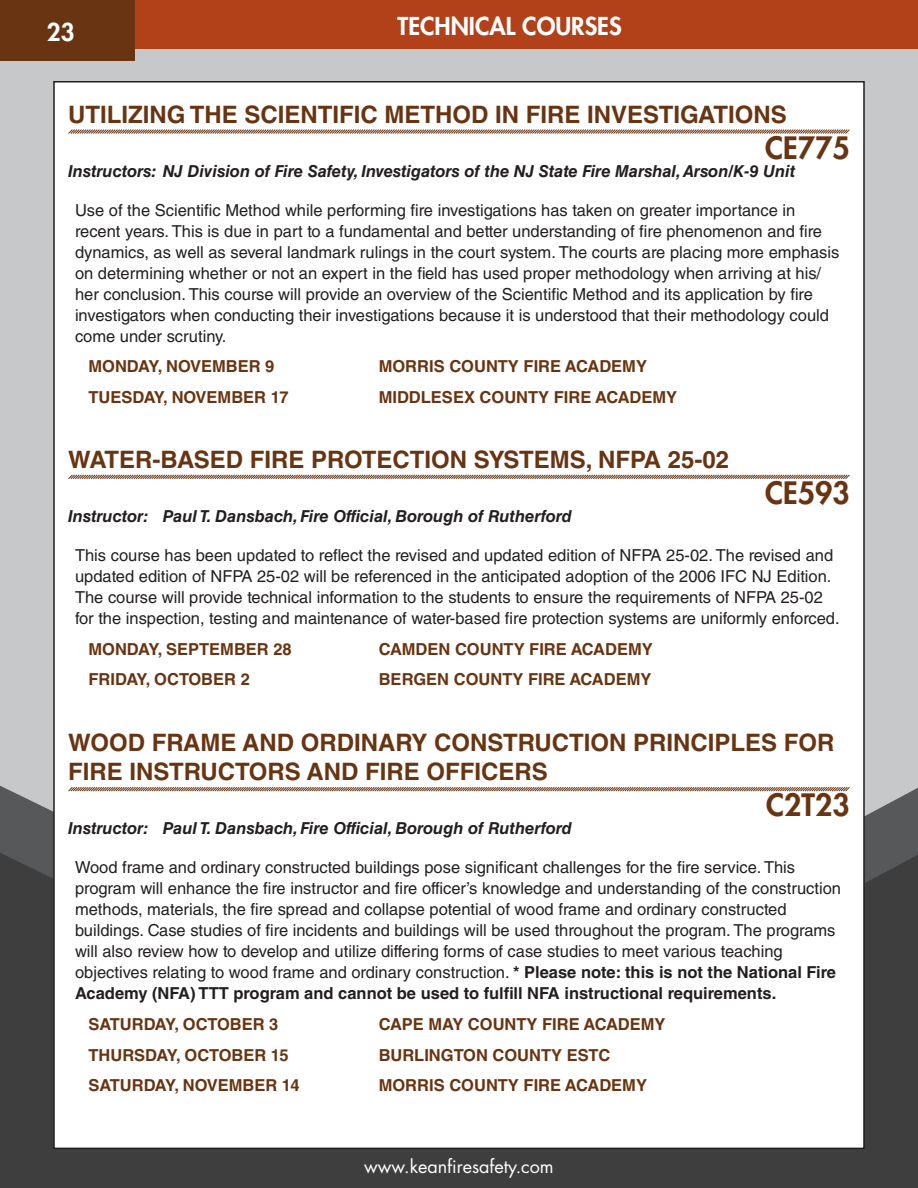
<style>
.page{position:relative;width:918px;height:1188px;background:#c7c8ca}
.page>*{position:absolute;margin:0;border:0;box-sizing:border-box;transform-origin:0 0}
.CourseID{font:800 30px "Futura Std";color:#683411}
.CourseHeader{font:700 24px/28.8px "Helvetica LT Std";color:#683411}
.Dates{font:800 24px "Futura Std";color:#fff}
.t1{font:18px "Futura Std";color:#fff}
.Body_Text{font:16.5px/21px "Helvetica LT Std";color:#231f20}
.Dates-2{font:700 16.5px "Helvetica LT Std";color:#683411}
.Instructor{font:italic 700 16.5px "Helvetica LT Std";color:#231f20}
.s1{font-weight:700}
</style>
<div class="page">
<svg style="left:0;top:785px;width:918px;height:55px;fill:#57585a"></svg>
<div style="left:0;top:840px;width:918px;height:348px;background:#3e3e3f"></div>
<div style="left:0;top:0;width:918px;height:49px;background:#b24119"></div>
<div style="left:0;top:0;width:135px;height:61px;background:#683411"></div>
<div style="left:54px;top:82px;width:810px;height:1066px;background:#fff"></div>
<svg style="left:68px;top:129px;width:782px;height:5px;background:#b49b8a"></svg>
<svg style="left:68px;top:474px;width:782px;height:5px;background:#b59b8a"></svg>
<svg style="left:68px;top:787px;width:782px;height:5px;background:#b59b8a"></svg>
<p class="Dates" style="left:47px;top:16px;width:29px">23</p>
<p class="Dates" style="left:398px;top:11px;width:226px">TECHNICAL COURSES</p>
<p class="CourseHeader" style="left:68px;top:99px;width:720px">UTILIZING THE SCIENTIFIC METHOD IN FIRE INVESTIGATIONS</p>
<p class="CourseID" style="left:765px;top:128px;width:86px">CE775</p>
<p class="Instructor" style="left:68px;top:161px;width:729px">Instructors: NJ Division of Fire Safety, Investigators of the NJ State Fire Marshal, Arson/K-9 Unit</p>
<p class="Body_Text" style="left:75px;top:199px;width:766px">Use of the Scientific Method while performing fire investigations has taken on greater importance in recent years. This is due in part to a fundamental and better understanding of fire phenomenon and fire dynamics, as well as several landmark rulings in the court system. The courts are placing more emphasis on determining whether or not an expert in the field has used proper methodology when arriving at his/ her conclusion. This course will provide an overview of the Scientific Method and its application by fire investigators when conducting their investigations because it is understood that their methodology could come under scrutiny.</p>
<p class="Dates-2" style="left:88px;top:356px;width:187px">MONDAY, NOVEMBER 9</p>
<p class="Dates-2" style="left:379px;top:356px;width:270px">MORRIS COUNTY FIRE ACADEMY</p>
<p class="Dates-2" style="left:88px;top:387px;width:202px">TUESDAY, NOVEMBER 17</p>
<p class="Dates-2" style="left:379px;top:387px;width:300px">MIDDLESEX COUNTY FIRE ACADEMY</p>
<p class="CourseHeader" style="left:68px;top:445px;width:662px">WATER-BASED FIRE PROTECTION SYSTEMS, NFPA 25-02</p>
<p class="CourseID" style="left:765px;top:474px;width:86px">CE593</p>
<p class="Instructor" style="left:68px;top:506px;width:505px">Instructor: Paul T. Dansbach, Fire Official, Borough of Rutherford</p>
<p class="Body_Text" style="left:75px;top:545px;width:766px">This course has been updated to reflect the revised and updated edition of NFPA 25-02. The revised and updated edition of NFPA 25-02 will be referenced in the anticipated adoption of the 2006 IFC NJ Edition.<br>The course will provide technical information to the students to ensure the requirements of NFPA 25-02 for the inspection, testing and maintenance of water-based fire protection systems are uniformly enforced.</p>
<p class="Dates-2" style="left:88px;top:639px;width:205px">MONDAY, SEPTEMBER 28</p>
<p class="Dates-2" style="left:379px;top:639px;width:276px">CAMDEN COUNTY FIRE ACADEMY</p>
<p class="Dates-2" style="left:88px;top:669px;width:163px">FRIDAY, OCTOBER 2</p>
<p class="Dates-2" style="left:379px;top:669px;width:274px">BERGEN COUNTY FIRE ACADEMY</p>
<p class="CourseHeader" style="left:68px;top:728px;width:768px">WOOD FRAME AND ORDINARY CONSTRUCTION PRINCIPLES FOR<br>FIRE INSTRUCTORS AND FIRE OFFICERS</p>
<p class="CourseID" style="left:766px;top:786px;width:85px">C2T23</p>
<p class="Instructor" style="left:68px;top:818px;width:505px">Instructor: Paul T. Dansbach, Fire Official, Borough of Rutherford</p>
<p class="Body_Text" style="left:75px;top:857px;width:768px">Wood frame and ordinary constructed buildings pose significant challenges for the fire service. This program will enhance the fire instructor and fire officer’s knowledge and understanding of the construction methods, materials, the fire spread and collapse potential of wood frame and ordinary constructed buildings. Case studies of fire incidents and buildings will be used throughout the program. The programs will also review how to develop and utilize differing forms of case studies to meet various teaching objectives relating to wood frame and ordinary construction. <span class="s1">* Please note: this is not the National Fire Academy (NFA) TTT program and cannot be used to fulfill NFA instructional requirements.</span></p>
<p class="Dates-2" style="left:88px;top:1014px;width:191px">SATURDAY, OCTOBER 3</p>
<p class="Dates-2" style="left:379px;top:1014px;width:288px">CAPE MAY COUNTY FIRE ACADEMY</p>
<p class="Dates-2" style="left:88px;top:1045px;width:202px">THURSDAY, OCTOBER 15</p>
<p class="Dates-2" style="left:379px;top:1045px;width:233px">BURLINGTON COUNTY ESTC</p>
<p class="Dates-2" style="left:88px;top:1076px;width:213px">SATURDAY, NOVEMBER 14</p>
<p class="Dates-2" style="left:379px;top:1076px;width:270px">MORRIS COUNTY FIRE ACADEMY</p>
<p class="t1" style="left:364px;top:1155px;width:191px">www.keanfiresafety.com</p>
</div>
